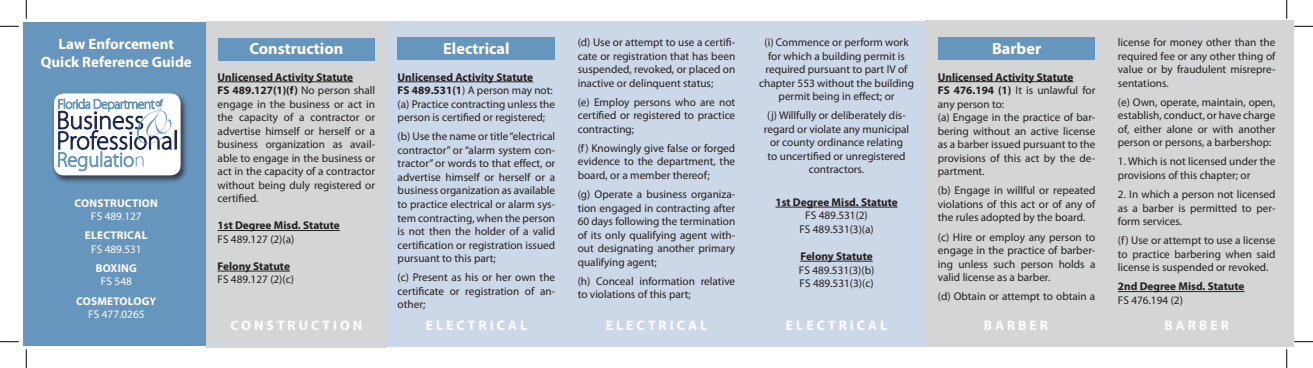
<style>
.page{position:relative;width:1313px;height:368px;background:#fff}
.page>*{position:absolute;margin:0;border:0;box-sizing:border-box;transform-origin:0 0}
.t1{font:700 16.25px "Myriad Pro";color:#fff}
.t2{font:700 15px/18px "Myriad Pro";color:#fff;text-align:center}
.t3{font:700 13.75px "Myriad Pro";letter-spacing:.22em;color:#fff}
.t4{font:11.25px/13.5px "Myriad Pro";color:#231f20;text-align:justify}
.t5{font:700 11.25px/13.5px "Myriad Pro";color:#231f20}
.t6{font:700 11.25px "Myriad Pro";letter-spacing:.02em;color:#fff}
.t7{font:11.25px "Myriad Pro";color:#fff}
.s1{font-weight:700}
.s2{font-weight:400}
</style>
<div class="page">
<div style="left:386px;top:22px;width:540px;height:324px;background:#ccd8e8"></div>
<div style="left:206px;top:21px;width:180px;height:326px;background:#d4d5d7"></div>
<div style="left:23px;top:22px;width:183px;height:323px;background:#6695bd"></div>
<div style="left:51px;top:92px;width:137px;height:92px;background:#231f20;opacity:.75"></div>
<div style="left:54px;top:93px;width:127px;height:82px;background:#fff;border-radius:10px"></div>
<div style="left:218px;top:38px;width:157px;height:22px;background:#6695bd"></div>
<div style="left:925px;top:21px;width:369px;height:325px;background:#d4d5d7"></div>
<hr style="left:1118px;top:291px;width:126px;height:1px;background:#231f20">
<hr style="left:938px;top:81px;width:135px;height:1px;background:#231f20">
<hr style="left:800px;top:261px;width:72px;height:1px;background:#231f20">
<hr style="left:775px;top:207px;width:122px;height:1px;background:#231f20">
<hr style="left:398px;top:81px;width:135px;height:1px;background:#231f20">
<hr style="left:218px;top:270px;width:72px;height:1px;background:#231f20">
<hr style="left:218px;top:230px;width:122px;height:1px;background:#231f20">
<hr style="left:218px;top:81px;width:135px;height:1px;background:#231f20">
<svg style="left:1286px;top:349px;width:1px;height:19px"></svg>
<svg style="left:1286px;top:0;width:1px;height:19px"></svg>
<svg style="left:26px;top:349px;width:1px;height:19px"></svg>
<svg style="left:26px;top:0;width:1px;height:19px"></svg>
<svg style="left:0;top:341px;width:19px;height:1px"></svg>
<svg style="left:0;top:26px;width:19px;height:1px"></svg>
<svg style="left:1294px;top:341px;width:18px;height:1px"></svg>
<svg style="left:1294px;top:25px;width:18px;height:2px"></svg>
<svg style="left:58px;top:99px;width:118px;height:72px"></svg>
<div style="left:398px;top:38px;width:157px;height:22px;background:#6695bd"></div>
<div style="left:937px;top:38px;width:157px;height:22px;background:#6695bd"></div>
<h2 class="t2" style="left:41px;top:34px;width:153px">Law Enforcement<br>Quick Reference Guide</h2>
<h5 class="t6" style="left:75px;top:195px;width:85px">CONSTRUCTION</h5>
<p class="t7" style="left:91px;top:209px;width:52px">FS 489.127</p>
<h5 class="t6" style="left:85px;top:228px;width:64px">ELECTRICAL</h5>
<p class="t7" style="left:91px;top:242px;width:52px">FS 489.531</p>
<h5 class="t6" style="left:96px;top:260px;width:43px">BOXING</h5>
<p class="t7" style="left:101px;top:274px;width:33px">FS 548</p>
<h5 class="t6" style="left:76px;top:293px;width:82px">COSMETOLOGY</h5>
<p class="t7" style="left:88px;top:307px;width:58px">FS 477.0265</p>
<h3 class="t1" style="left:249px;top:38px;width:95px">Construction</h3>
<p class="t4" style="left:218px;top:70px;width:159px;text-align:left"><span class="s1">Unlicensed Activity Statute<br>FS 489.127(1)(f)</span> No person shall engage in the business or act in the capacity of a contractor or advertise himself or herself or a business organization as avail&shy;able to engage in the business or act in the capacity of a contractor without being duly registered or certifed.</p>
<h5 class="t5" style="left:218px;top:218px;width:124px">1st Degree Misd. Statute</h5>
<p class="t4" style="left:218px;top:232px;width:78px">FS 489.127 (2)(a)</p>
<h5 class="t5" style="left:218px;top:259px;width:74px">Felony Statute</h5>
<p class="t4" style="left:218px;top:272px;width:78px">FS 489.127 (2)(c)</p>
<p class="t3" style="left:230px;top:316px;width:133px">CONSTRUCTION</p>
<p class="t1" style="left:443px;top:38px;width:68px">Electrical</p>
<h5 class="t5" style="left:398px;top:70px;width:157px">Unlicensed Activity Statute<br>FS 489.531(1<span class="s2">) A person may not:</span></h5>
<p class="t4" style="left:398px;top:97px;width:159px">(a) Practice contracting unless the person is certifed or registered;</p>
<p class="t4" style="left:398px;top:130px;width:159px">(b) Use the name or title “electrical contractor” or “alarm system con&shy;tractor” or words to that efect, or advertise himself or herself or a business organization as available to practice electrical or alarm sys&shy;tem contracting, when the person is not then the holder of a valid certifcation or registration issued pursuant to this part;</p>
<p class="t4" style="left:398px;top:270px;width:159px">(c) Present as his or her own the certifcate or registration of an&shy;other;</p>
<h4 class="t3" style="left:426px;top:316px;width:103px">ELECTRICAL</h4>
<p class="t4" style="left:578px;top:35px;width:159px">(d) Use or attempt to use a certif&shy;cate or registration that has been suspended, revoked, or placed on inactive or delinquent status;</p>
<p class="t4" style="left:578px;top:95px;width:159px">(e) Employ persons who are not certifed or registered to practice contracting;</p>
<p class="t4" style="left:578px;top:141px;width:159px">(f ) Knowingly give false or forged evidence to the department, the board, or a member thereof;</p>
<p class="t4" style="left:578px;top:187px;width:159px">(g) Operate a business organiza&shy;tion engaged in contracting after 60 days following the termination of its only qualifying agent with&shy;out designating another primary qualifying agent;</p>
<p class="t4" style="left:578px;top:274px;width:159px">(h) Conceal information relative to violations of this part;</p>
<h4 class="t3" style="left:606px;top:316px;width:103px">ELECTRICAL</h4>
<p class="t4" style="left:759px;top:35px;width:156px;text-align:center">(i) Commence or perform work for which a building permit is required pursuant to part IV of chapter 553 without the building permit being in efect; or</p>
<p class="t4" style="left:764px;top:108px;width:147px;text-align:center">(j) Willfully or deliberately dis&shy;regard or violate any municipal or county ordinance relating to uncertifed or unregistered contractors.</p>
<h5 class="t5" style="left:775px;top:195px;width:124px">1st Degree Misd. Statute</h5>
<p class="t4" style="left:799px;top:208px;width:76px;text-align:center">FS 489.531(2)<br>FS 489.531(3)(a)</p>
<h5 class="t5" style="left:800px;top:249px;width:74px">Felony Statute</h5>
<p class="t4" style="left:799px;top:262px;width:77px">FS 489.531(3)(b)</p>
<p class="t4" style="left:799px;top:276px;width:75px">FS 489.531(3)(c)</p>
<h4 class="t3" style="left:786px;top:316px;width:103px">ELECTRICAL</h4>
<p class="t1" style="left:992px;top:37px;width:51px">Barber</p>
<h5 class="t5" style="left:937px;top:70px;width:159px">Unlicensed Activity Statute<br>FS 476.194 (1) <span class="s2">It is unlawful for any person to:</span></h5>
<p class="t4" style="left:937px;top:110px;width:159px">(a) Engage in the practice of bar&shy;bering without an active license as a barber issued pursuant to the provisions of this act by the de&shy;partment.</p>
<p class="t4" style="left:937px;top:183px;width:159px">(b) Engage in willful or repeated violations of this act or of any of the rules adopted by the board.</p>
<p class="t4" style="left:937px;top:229px;width:159px">(c) Hire or employ any person to engage in the practice of barber&shy;ing unless such person holds a valid license as a barber.</p>
<p class="t4" style="left:937px;top:289px;width:159px">(d) Obtain or attempt to obtain a</p>
<p class="t3" style="left:983px;top:316px;width:66px">BARBER</p>
<p class="t4" style="left:1118px;top:35px;width:159px">license for money other than the required fee or any other thing of value or by fraudulent misrepre&shy;sentations.</p>
<p class="t4" style="left:1118px;top:95px;width:159px">(e) Own, operate, maintain, open, establish, conduct, or have charge of, either alone or with another person or persons, a barbershop:</p>
<p class="t4" style="left:1118px;top:154px;width:159px">1. Which is not licensed under the provisions of this chapter; or</p>
<p class="t4" style="left:1118px;top:187px;width:159px">2. In which a person not licensed as a barber is permitted to per&shy;form services.</p>
<p class="t4" style="left:1118px;top:233px;width:159px">(f ) Use or attempt to use a license to practice barbering when said license is suspended or revoked.</p>
<h5 class="t5" style="left:1118px;top:279px;width:128px">2nd Degree Misd. Statute</h5>
<p class="t4" style="left:1118px;top:293px;width:66px">FS 476.194 (2)</p>
<h4 class="t3" style="left:1164px;top:316px;width:66px">BARBER</h4>
</div>
